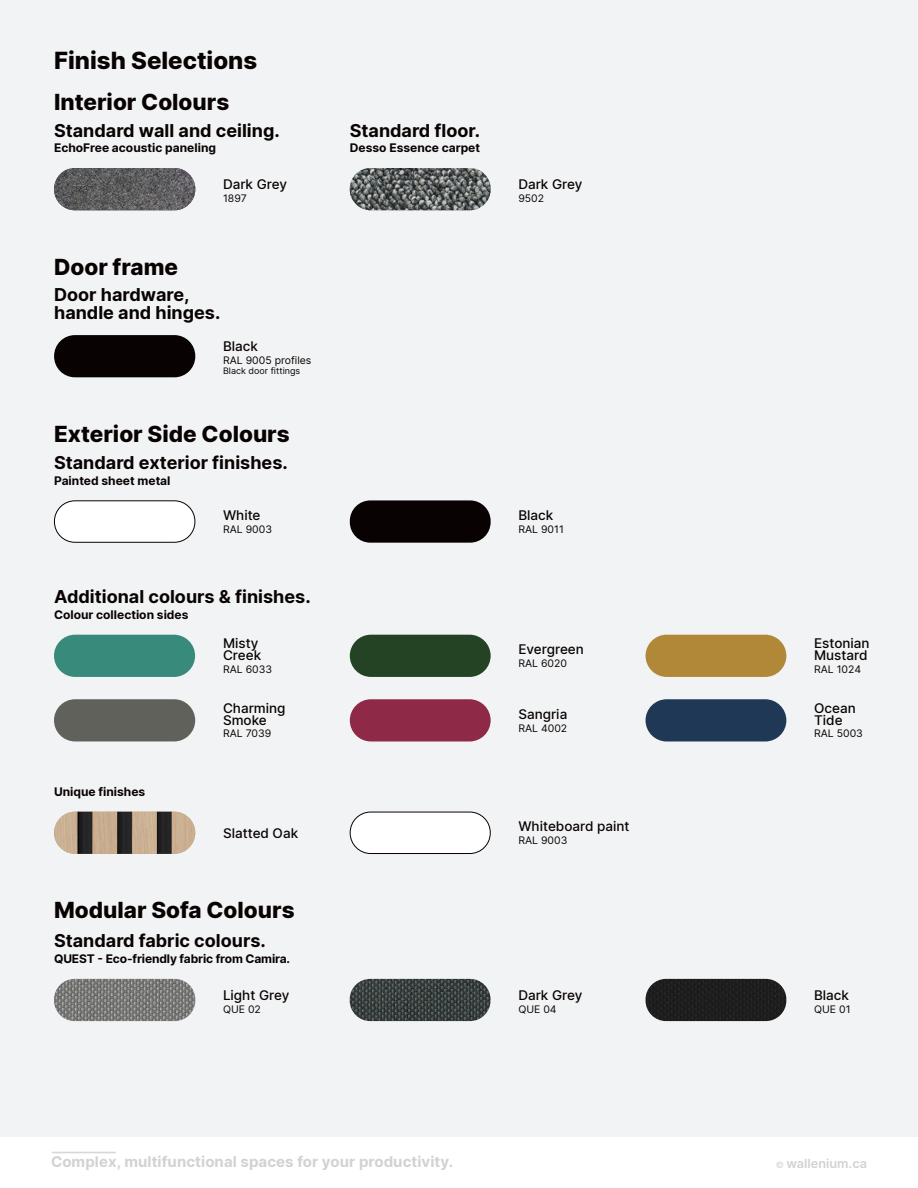
<style>
.page{position:relative;width:918px;height:1188px;background:#fff}
.page>*{position:absolute;margin:0;border:0;box-sizing:border-box;transform-origin:0 0}
.t1{font:800 24px "Inter";color:#080302}
.t2{font:800 22.5px "Inter";color:#080302}
.t3{font:700 18px "Inter";color:#080302}
.t4{font:700 15px "Inter";letter-spacing:.005em;color:#d1d2d4}
.t5{font:500 13.5px "Inter";color:#080302}
.t6{font:600 12.75px "Inter";color:#d1d2d4}
.t7{font:700 12px "Inter";color:#080302}
.t8{font:10.5px "Inter";color:#080302}
.t9{font:9px "Inter";color:#080302}
.s1{font-weight:400;font-size:9px}
</style>
<div class="page">
<div style="left:0;top:0;width:918px;height:1137px;background:#f2f3f4"></div>
<hr style="left:52px;top:1152px;width:64px;height:1px;background:#d1d2d4">
<img style="left:54px;top:168px;width:141px;height:42px">
<img style="left:350px;top:168px;width:141px;height:42px">
<div style="left:54px;top:335px;width:141px;height:42px;background:#080302;border-radius:21px"></div>
<div style="left:54px;top:635px;width:141px;height:42px;background:#388b7a;border-radius:21px"></div>
<div style="left:54px;top:699px;width:141px;height:42px;background:#61615b;border-radius:21px"></div>
<div style="left:350px;top:635px;width:141px;height:42px;background:#244325;border-radius:21px"></div>
<div style="left:350px;top:699px;width:141px;height:42px;background:#8e2a47;border-radius:21px"></div>
<div style="left:646px;top:635px;width:140px;height:42px;background:#b18837;border-radius:21px"></div>
<div style="left:646px;top:699px;width:140px;height:42px;background:#1f3855;border-radius:21px"></div>
<div style="left:350px;top:812px;width:140px;height:42px;background:#fff;border-radius:21px"></div>
<div style="left:350px;top:812px;width:141px;height:42px;border:1px solid #080302;border-radius:21px"></div>
<img style="left:54px;top:812px;width:141px;height:42px;border-radius:21px">
<div style="left:54px;top:501px;width:141px;height:41px;background:#fff;border-radius:21px"></div>
<div style="left:54px;top:500px;width:141px;height:43px;border:1px solid #080302;border-radius:21px"></div>
<div style="left:350px;top:500px;width:141px;height:43px;background:#080302;border-radius:21px"></div>
<img style="left:350px;top:979px;width:141px;height:42px">
<img style="left:646px;top:979px;width:140px;height:42px">
<img style="left:54px;top:979px;width:141px;height:42px">
<p class="t1" style="left:54px;top:43px;width:205px">Finish Selections</p>
<p class="t2" style="left:54px;top:85px;width:177px">Interior Colours</p>
<p class="t3" style="left:54px;top:117px;width:227px">Standard wall and ceiling.</p>
<p class="t7" style="left:54px;top:139px;width:163px">EchoFree acoustic paneling</p>
<p class="t5" style="left:223px;top:175px;width:66px">Dark Grey</p>
<p class="t8" style="left:223px;top:191px;width:25px">1897</p>
<p class="t2" style="left:54px;top:250px;width:126px">Door frame</p>
<p class="t3" style="left:54px;top:282px;width:137px">Door hardware,</p>
<p class="t3" style="left:54px;top:300px;width:168px">handle and hinges.</p>
<p class="t5" style="left:223px;top:336px;width:37px">Black</p>
<p class="t8" style="left:223px;top:352px;width:90px">RAL 9005 profiles</p>
<p class="t9" style="left:223px;top:365px;width:79px">Black door fittings</p>
<p class="t2" style="left:54px;top:418px;width:237px">Exterior Side Colours</p>
<p class="t3" style="left:54px;top:449px;width:235px">Standard exterior finishes.</p>
<p class="t7" style="left:54px;top:471px;width:118px">Painted sheet metal</p>
<p class="t5" style="left:223px;top:505px;width:39px">White</p>
<p class="t8" style="left:223px;top:521px;width:51px">RAL 9003</p>
<p class="t3" style="left:54px;top:583px;width:258px">Additional colours &amp; finishes.</p>
<p class="t7" style="left:54px;top:606px;width:136px">Colour collection sides</p>
<p class="t7" style="left:54px;top:783px;width:93px">Unique finishes</p>
<p class="t5" style="left:223px;top:633px;width:37px">Misty</p>
<p class="t5" style="left:223px;top:645px;width:40px">Creek</p>
<p class="t8" style="left:223px;top:661px;width:51px">RAL 6033</p>
<p class="t5" style="left:223px;top:698px;width:64px">Charming</p>
<p class="t5" style="left:223px;top:710px;width:45px">Smoke</p>
<p class="t8" style="left:223px;top:726px;width:50px">RAL 7039</p>
<p class="t5" style="left:223px;top:823px;width:77px">Slatted Oak</p>
<p class="t2" style="left:54px;top:894px;width:242px">Modular Sofa Colours</p>
<p class="t3" style="left:54px;top:928px;width:213px">Standard fabric colours.</p>
<p class="t7" style="left:54px;top:950px;width:238px">QUEST - Eco-friendly fabric from Camira.</p>
<p class="t5" style="left:223px;top:985px;width:68px">Light Grey</p>
<p class="t8" style="left:223px;top:1001px;width:39px">QUE 02</p>
<p class="t3" style="left:350px;top:117px;width:132px">Standard floor.</p>
<p class="t7" style="left:350px;top:139px;width:132px">Desso Essence carpet</p>
<p class="t5" style="left:518px;top:175px;width:66px">Dark Grey</p>
<p class="t8" style="left:518px;top:191px;width:27px">9502</p>
<p class="t5" style="left:518px;top:505px;width:37px">Black</p>
<p class="t8" style="left:518px;top:521px;width:47px">RAL 9011</p>
<p class="t5" style="left:518px;top:640px;width:67px">Evergreen</p>
<p class="t8" style="left:518px;top:656px;width:50px">RAL 6020</p>
<p class="t5" style="left:518px;top:704px;width:50px">Sangria</p>
<p class="t8" style="left:518px;top:720px;width:50px">RAL 4002</p>
<p class="t5" style="left:518px;top:817px;width:113px">Whiteboard paint</p>
<p class="t8" style="left:518px;top:833px;width:51px">RAL 9003</p>
<p class="t5" style="left:518px;top:985px;width:66px">Dark Grey</p>
<p class="t8" style="left:518px;top:1001px;width:40px">QUE 04</p>
<p class="t5" style="left:814px;top:633px;width:57px">Estonian</p>
<p class="t5" style="left:814px;top:645px;width:55px">Mustard</p>
<p class="t8" style="left:814px;top:661px;width:49px">RAL 1024</p>
<p class="t5" style="left:814px;top:698px;width:43px">Ocean</p>
<p class="t5" style="left:814px;top:710px;width:30px">Tide</p>
<p class="t8" style="left:814px;top:726px;width:50px">RAL 5003</p>
<p class="t5" style="left:814px;top:985px;width:37px">Black</p>
<p class="t8" style="left:814px;top:1001px;width:38px">QUE 01</p>
<p class="t4" style="left:51px;top:1151px;width:404px">Complex, multifunctional spaces for your productivity.</p>
<p class="t6" style="left:776px;top:1154px;width:93px"><span class="s1">©</span> wallenium.ca</p>
</div>
